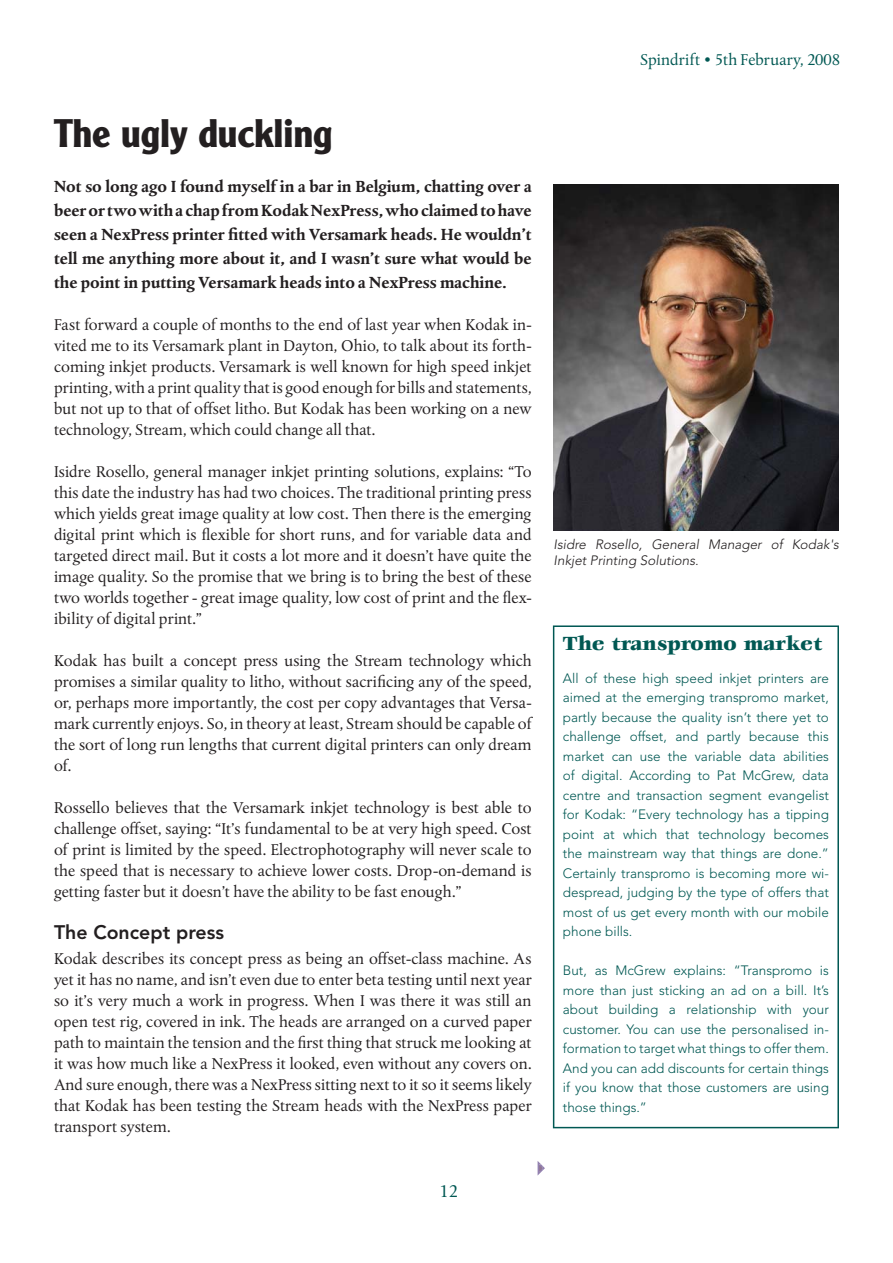
<style>
.page{position:relative;width:893px;height:1263px;background:#fff}
.page>*{position:absolute;margin:0;border:0;box-sizing:border-box;transform-origin:0 0}
.t1{font:700 39px "Clearface Gothic LH";color:#231f20}
.t2{font:900 21px "Veljovic Std";color:#005853}
.t3{font:800 19.5px "Avenir LT Std";color:#231f20}
.t4{font:18px "Albertina MT Std";color:#005853}
.t5{font:16.5px/21px "Albertina MT Std";color:#231f20;text-align:justify}
.t6{font:700 16.5px/24px "Albertina MT Std";color:#231f20;text-align:justify}
.t7{font:16.5px "Albertina MT Std";color:#005853}
.t8{font:300 13.5px/19.5px "Avenir LT Std";color:#005853;text-align:justify}
.t9{font:italic 300 13.5px/16.2px "Avenir LT Std";color:#231f20}
</style>
<div class="page">
<svg style="left:553px;top:625px;width:286px;height:503px"></svg>
<img style="left:554px;top:185px;width:285px;height:345px">
<svg style="left:538px;top:1161px;width:7px;height:14px"></svg>
<h1 class="t1" style="left:54px;top:119px;width:280px">The ugly duckling</h1>
<p class="t6" style="left:54px;top:175px;width:479px">Not so long ago I found myself in a bar in Belgium, chatting over a beer or two with a chap from Kodak NexPress, who claimed to have seen a NexPress printer fitted with Versamark heads. He wouldn’t tell me anything more about it, and I wasn’t sure what would be the point in putting Versamark heads into a NexPress machine.</p>
<p class="t5" style="left:54px;top:315px;width:479px">Fast forward a couple of months to the end of last year when Kodak in&shy;vited me to its Versamark plant in Dayton, Ohio, to talk about its forth&shy;coming inkjet products. Versamark is well known for high speed inkjet printing, with a print quality that is good enough for bills and statements, but not up to that of offset litho. But Kodak has been working on a new technology, Stream, which could change all that.</p>
<p class="t5" style="left:54px;top:462px;width:479px">Isidre Rosello, general manager inkjet printing solutions, explains: “To this date the industry has had two choices. The traditional printing press which yields great image quality at low cost. Then there is the emerging digital print which is flexible for short runs, and for variable data and targeted direct mail. But it costs a lot more and it doesn’t have quite the image quality. So the promise that we bring is to bring the best of these two worlds together - great image quality, low cost of print and the flex&shy;ibility of digital print.”</p>
<p class="t5" style="left:54px;top:651px;width:479px">Kodak has built a concept press using the Stream technology which promises a similar quality to litho, without sacrificing any of the speed, or, perhaps more importantly, the cost per copy advantages that Versa&shy;mark currently enjoys. So, in theory at least, Stream should be capable of the sort of long run lengths that current digital printers can only dream of.</p>
<p class="t5" style="left:54px;top:798px;width:479px">Rossello believes that the Versamark inkjet technology is best able to challenge offset, saying: “It’s fundamental to be at very high speed. Cost of print is limited by the speed. Electrophotography will never scale to the speed that is necessary to achieve lower costs. Drop-on-demand is getting faster but it doesn’t have the ability to be fast enough.”</p>
<p class="t3" style="left:54px;top:923px;width:172px">The Concept press</p>
<p class="t5" style="left:54px;top:949px;width:479px">Kodak describes its concept press as being an offset-class machine. As yet it has no name, and isn’t even due to enter beta testing until next year so it’s very much a work in progress. When I was there it was still an open test rig, covered in ink. The heads are arranged on a curved paper path to maintain the tension and the first thing that struck me looking at it was how much like a NexPress it looked, even without any covers on.<br>And sure enough, there was a NexPress sitting next to it so it seems likely that Kodak has been testing the Stream heads with the NexPress paper transport system.</p>
<p class="t4" style="left:440px;top:1183px;width:19px">12</p>
<p class="t7" style="left:640px;top:52px;width:201px">Spindrift • 5th February, 2008</p>
<p class="t9" style="left:554px;top:536px;width:287px">Isidre Rosello, General Manager of Kodak's<br>Inkjet Printing Solutions.</p>
<p class="t2" style="left:563px;top:635px;width:261px">The transpromo market</p>
<p class="t8" style="left:563px;top:669px;width:268px">All of these high speed inkjet printers are aimed at the emerging transpromo market, partly because the quality isn’t there yet to challenge offset, and partly because this market can use the variable data abilities of digital. According to Pat McGrew, data centre and transaction segment evangelist for Kodak: “Every technology has a tipping point at which that technology becomes the mainstream way that things are done.” Certainly transpromo is becoming more wi&shy;despread, judging by the type of offers that most of us get every month with our mobile phone bills.</p>
<p class="t8" style="left:563px;top:961px;width:268px">But, as McGrew explains: “Transpromo is more than just sticking an ad on a bill. It’s about building a relationship with your customer. You can use the personalised in&shy;formation to target what things to offer them.<br>And you can add discounts for certain things if you know that those customers are using those things.”</p>
</div>
